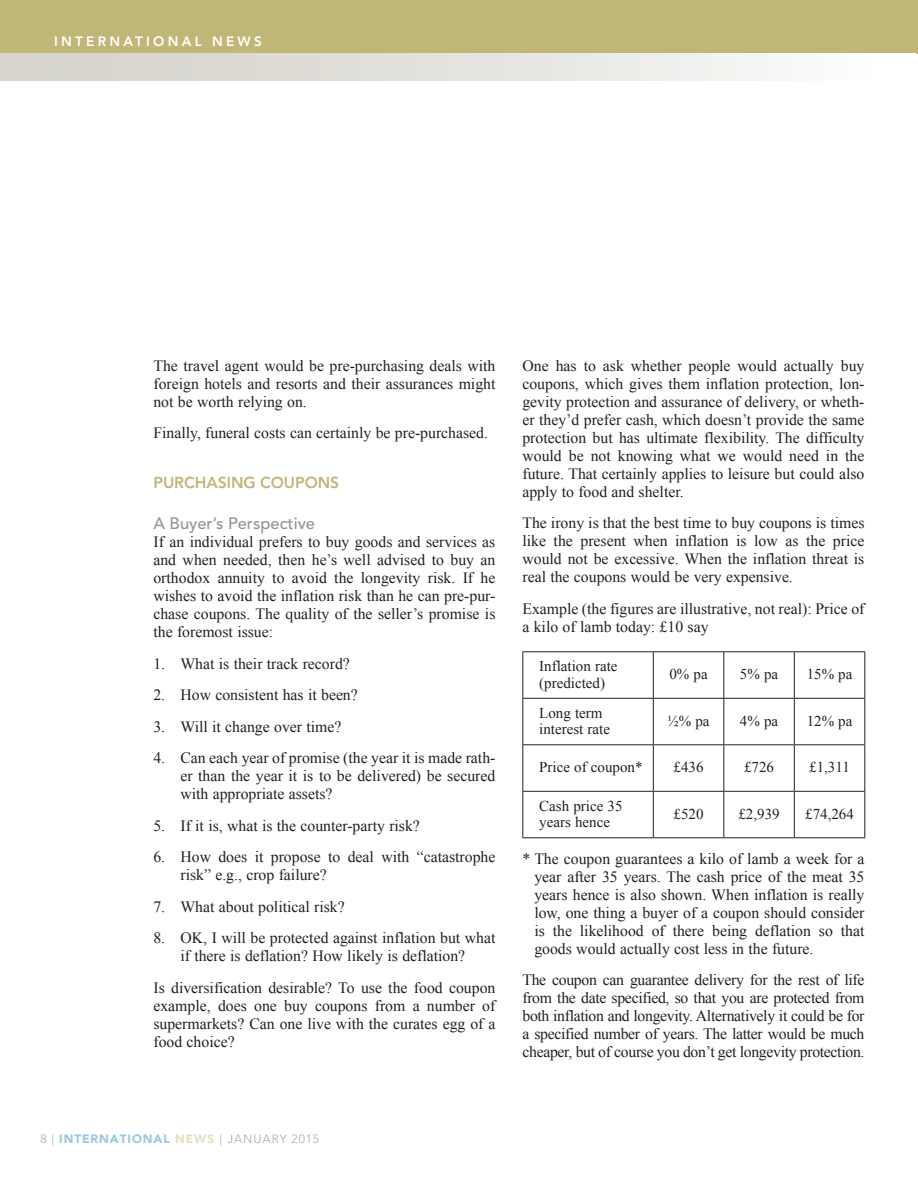
<style>
.page{position:relative;width:918px;height:1188px;background:#fff}
.page>*{position:absolute;margin:0;border:0;box-sizing:border-box;transform-origin:0 0}
.t1{font:500 16.5px "Avenir LT Std";color:#939598}
.t2{font:15.75px/18px "Times New Roman";color:#231f20;text-align:justify}
.t3{font:800 15.75px "Avenir LT Std";letter-spacing:-.005em;color:#bfb678}
.t4{font:15px/16.5px "Times New Roman";color:#231f20}
.t5{font:800 13.5px "Avenir LT Std";letter-spacing:.24em;color:#fff}
.t6{font:300 12px "Avenir LT Std";letter-spacing:.075em;color:#a8a9ad}
.s1{font-weight:900;color:#9cc8dd}
.s2{font-weight:900;color:#e3dfc0}
</style>
<div class="page">
<div style="left:0;top:0;width:918px;height:54px;background:#bfb678"></div>
<div style="left:0;top:54px;width:915px;height:27px;background:linear-gradient(to right,#d1cfc7,#fcfcfc)"></div>
<hr style="left:522px;top:651px;width:131px;height:1px;background:#231f20">
<hr style="left:522px;top:652px;width:1px;height:46px;background:#231f20">
<hr style="left:653px;top:651px;width:71px;height:1px;background:#231f20">
<hr style="left:653px;top:652px;width:1px;height:46px;background:#231f20">
<hr style="left:724px;top:651px;width:70px;height:1px;background:#231f20">
<hr style="left:723px;top:652px;width:1px;height:46px;background:#231f20">
<hr style="left:794px;top:651px;width:71px;height:1px;background:#231f20">
<hr style="left:794px;top:652px;width:1px;height:46px;background:#231f20">
<hr style="left:864px;top:652px;width:1px;height:46px;background:#231f20">
<hr style="left:522px;top:698px;width:131px;height:1px;background:#231f20">
<hr style="left:522px;top:699px;width:1px;height:45px;background:#231f20">
<hr style="left:653px;top:698px;width:71px;height:1px;background:#231f20">
<hr style="left:653px;top:699px;width:1px;height:45px;background:#231f20">
<hr style="left:724px;top:698px;width:70px;height:1px;background:#231f20">
<hr style="left:723px;top:699px;width:1px;height:45px;background:#231f20">
<hr style="left:794px;top:698px;width:71px;height:1px;background:#231f20">
<hr style="left:794px;top:699px;width:1px;height:45px;background:#231f20">
<hr style="left:864px;top:699px;width:1px;height:45px;background:#231f20">
<hr style="left:522px;top:744px;width:131px;height:1px;background:#231f20">
<hr style="left:522px;top:745px;width:1px;height:46px;background:#231f20">
<hr style="left:653px;top:744px;width:71px;height:1px;background:#231f20">
<hr style="left:653px;top:745px;width:1px;height:46px;background:#231f20">
<hr style="left:724px;top:744px;width:70px;height:1px;background:#231f20">
<hr style="left:723px;top:745px;width:1px;height:46px;background:#231f20">
<hr style="left:794px;top:744px;width:71px;height:1px;background:#231f20">
<hr style="left:794px;top:745px;width:1px;height:46px;background:#231f20">
<hr style="left:864px;top:745px;width:1px;height:46px;background:#231f20">
<hr style="left:522px;top:791px;width:131px;height:1px;background:#231f20">
<hr style="left:522px;top:792px;width:1px;height:45px;background:#231f20">
<hr style="left:653px;top:791px;width:71px;height:1px;background:#231f20">
<hr style="left:653px;top:792px;width:1px;height:45px;background:#231f20">
<hr style="left:724px;top:791px;width:70px;height:1px;background:#231f20">
<hr style="left:723px;top:792px;width:1px;height:45px;background:#231f20">
<hr style="left:794px;top:791px;width:71px;height:1px;background:#231f20">
<hr style="left:794px;top:792px;width:1px;height:45px;background:#231f20">
<hr style="left:864px;top:792px;width:1px;height:45px;background:#231f20">
<hr style="left:522px;top:837px;width:131px;height:1px;background:#231f20">
<hr style="left:653px;top:837px;width:71px;height:1px;background:#231f20">
<hr style="left:724px;top:837px;width:70px;height:1px;background:#231f20">
<hr style="left:794px;top:837px;width:71px;height:1px;background:#231f20">
<p class="t5" style="left:54px;top:33px;width:209px">INTERNATIONAL NEWS</p>
<p class="t2" style="left:153px;top:356px;width:344px">The travel agent would be pre-purchasing deals with foreign hotels and resorts and their assurances might not be worth relying on.</p>
<p class="t2" style="left:153px;top:424px;width:336px">Finally, funeral costs can certainly be pre-purchased.</p>
<p class="t3" style="left:153px;top:473px;width:187px">PURCHASING COUPONS</p>
<p class="t1" style="left:153px;top:514px;width:163px">A Buyer’s Perspective</p>
<p class="t2" style="left:153px;top:533px;width:344px">If an individual prefers to buy goods and services as and when needed, then he’s well advised to buy an orthodox annuity to avoid the longevity risk. If he wishes to avoid the inflation risk than he can pre-pur&shy;chase coupons. The quality of the seller’s promise is the foremost issue:</p>
<p class="t2" style="left:153px;top:654px;width:198px">1. What is their track record?</p>
<p class="t2" style="left:153px;top:686px;width:206px">2. How consistent has it been?</p>
<p class="t2" style="left:153px;top:717px;width:190px">3. Will it change over time?</p>
<p class="t2" style="left:180px;top:749px;width:317px;text-indent:-27px">4. Can each year of promise (the year it is made rath&shy;er than the year it is to be delivered) be secured with appropriate assets?</p>
<p class="t2" style="left:153px;top:816px;width:268px">5. If it is, what is the counter-party risk?</p>
<p class="t2" style="left:180px;top:848px;width:317px;text-indent:-27px">6. How does it propose to deal with “catastrophe risk” e.g., crop failure?</p>
<p class="t2" style="left:153px;top:897px;width:193px">7. What about political risk?</p>
<p class="t2" style="left:153px;top:929px;width:344px;text-align:center">8. OK, I will be protected against inflation but what if there is deflation? How likely is deflation?</p>
<p class="t2" style="left:153px;top:978px;width:344px">Is diversification desirable? To use the food coupon example, does one buy coupons from a number of supermarkets? Can one live with the curates egg of a food choice?</p>
<p class="t2" style="left:522px;top:356px;width:344px">One has to ask whether people would actually buy coupons, which gives them inflation protection, lon&shy;gevity protection and assurance of delivery, or wheth&shy;er they’d prefer cash, which doesn’t provide the same protection but has ultimate flexibility. The difficulty would be not knowing what we would need in the future. That certainly applies to leisure but could also apply to food and shelter.</p>
<p class="t2" style="left:522px;top:514px;width:344px">The irony is that the best time to buy coupons is times like the present when inflation is low as the price would not be excessive. When the inflation threat is real the coupons would be very expensive.</p>
<p class="t2" style="left:522px;top:599px;width:344px">Example (the figures are illustrative, not real): Price of a kilo of lamb today: £10 say</p>
<p class="t4" style="left:539px;top:658px;width:80px">Inflation rate (predicted)</p>
<p class="t4" style="left:669px;top:666px;width:40px">0% pa</p>
<p class="t4" style="left:740px;top:666px;width:40px">5% pa</p>
<p class="t4" style="left:807px;top:666px;width:47px">15% pa</p>
<p class="t4" style="left:539px;top:704px;width:72px">Long term interest rate</p>
<p class="t4" style="left:668px;top:712px;width:44px">½% pa</p>
<p class="t4" style="left:740px;top:712px;width:40px">4% pa</p>
<p class="t4" style="left:807px;top:712px;width:47px">12% pa</p>
<p class="t4" style="left:539px;top:759px;width:105px">Price of coupon*</p>
<p class="t4" style="left:674px;top:759px;width:31px">£436</p>
<p class="t4" style="left:744px;top:759px;width:31px">£726</p>
<p class="t4" style="left:809px;top:759px;width:42px">£1,311</p>
<p class="t4" style="left:539px;top:797px;width:85px">Cash price 35 years hence</p>
<p class="t4" style="left:674px;top:805px;width:31px">£520</p>
<p class="t4" style="left:738px;top:805px;width:43px">£2,939</p>
<p class="t4" style="left:805px;top:805px;width:50px">£74,264</p>
<p class="t2" style="left:534px;top:849px;width:332px;text-indent:-12px">* The coupon guarantees a kilo of lamb a week for a year after 35 years. The cash price of the meat 35 years hence is also shown. When inflation is really low, one thing a buyer of a coupon should consider is the likelihood of there being deflation so that goods would actually cost less in the future.</p>
<p class="t2" style="left:522px;top:971px;width:344px">The coupon can guarantee delivery for the rest of life from the date specified, so that you are protected from both inflation and longevity. Alternatively it could be for a specified number of years. The latter would be much cheaper, but of course you don’t get longevity protection.</p>
<p class="t6" style="left:40px;top:1132px;width:280px">8 | <span class="s1">INTERNATIONAL</span> <span class="s2">NEWS</span> | JANUARY 2015</p>
</div>
